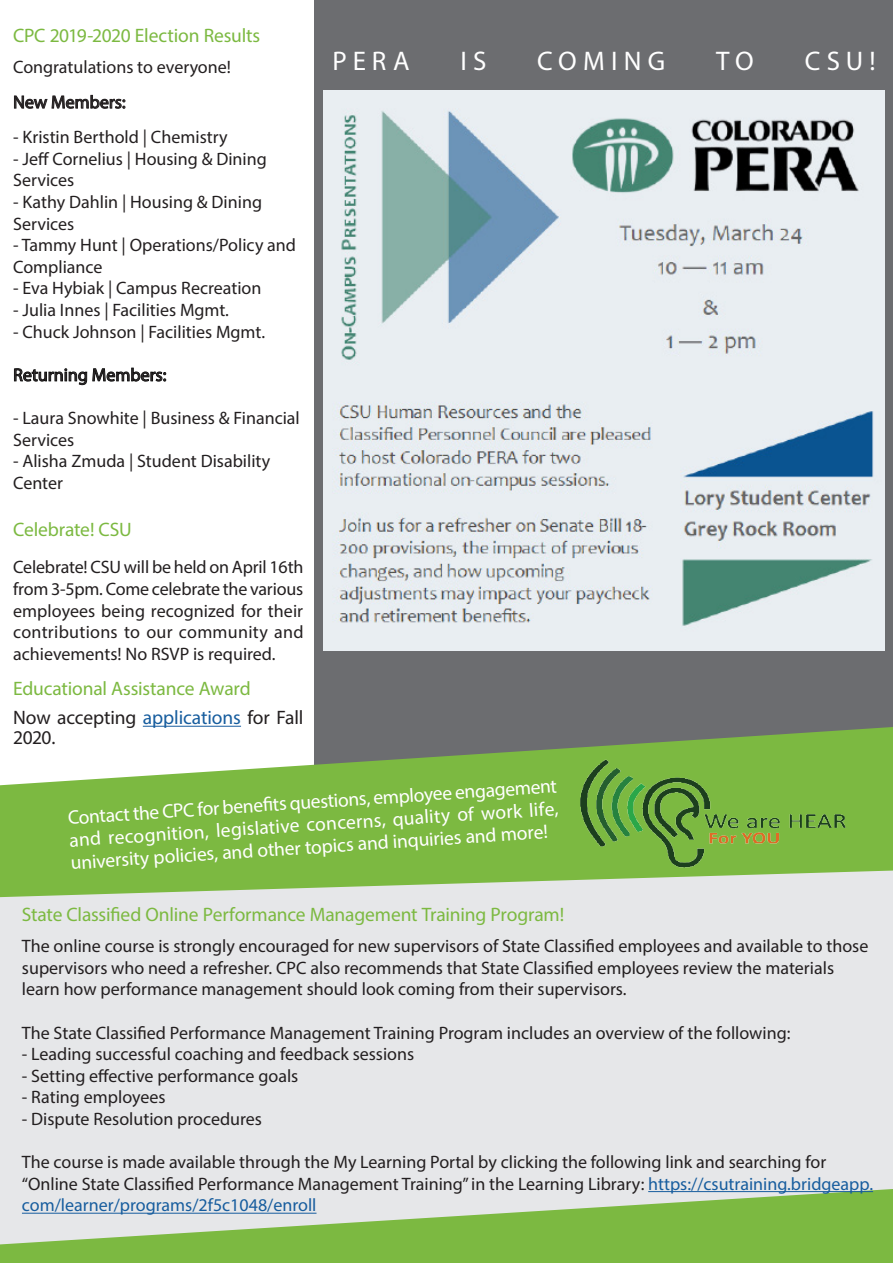
<style>
.page{position:relative;width:893px;height:1263px;background:#fff}
.page>*{position:absolute;margin:0;border:0;box-sizing:border-box;transform-origin:0 0}
.Head_back{font:27px "Myriad Pro";letter-spacing:.225em;color:#fff}
.ImageCaption_back{font:19.5px/22.5px "Myriad Pro";color:#fff;text-align:justify}
.Head1{font:19.5px "Myriad Pro";letter-spacing:-.01em;color:#7cb941}
.MainText{font:19.5px/19.5px "Myriad Pro";letter-spacing:-.005em;color:#231f20}
.Head1-2{font:18px/21.6px "Myriad Pro";color:#231f20}
.MainText-2{font:18px "Myriad Pro";color:#231f20}
.s1{color:#175d9e}
</style>
<div class="page">
<div style="left:314px;top:0;width:579px;height:800px;background:#6c6d70"></div>
<div style="left:0;top:802px;width:893px;height:461px;background:#e6e7e9"></div>
<svg style="left:0;top:726px;width:893px;height:171px;fill:#7cb941"></svg>
<svg style="left:0;top:1189px;width:893px;height:74px;fill:#7cb941"></svg>
<hr style="left:143px;top:726px;width:98px;height:1px;background:#175d9e">
<svg style="left:14px;top:94px;width:111px;height:15px"></svg>
<svg style="left:14px;top:367px;width:152px;height:19px"></svg>
<hr style="left:648px;top:1191px;width:225px;height:1px;background:#175d9e">
<hr style="left:22px;top:1213px;width:295px;height:1px;background:#175d9e">
<img style="left:574px;top:753px;width:276px;height:117px">
<img style="left:323px;top:91px;width:562px;height:559px">
<p class="Head1" style="left:13px;top:23px;width:249px">CPC 2019-2020 Election Results</p>
<p class="MainText-2" style="left:13px;top:56px;width:219px">Congratulations to everyone!</p>
<p class="MainText-2" style="left:13px;top:91px;width:114px">New Members:</p>
<p class="Head1-2" style="left:13px;top:126px;width:216px">- Kristin Berthold | Chemistry</p>
<p class="Head1-2" style="left:13px;top:148px;width:255px">- Jeff Cornelius | Housing &amp; Dining<br>Services</p>
<p class="Head1-2" style="left:13px;top:191px;width:250px">- Kathy Dahlin | Housing &amp; Dining<br>Services</p>
<p class="Head1-2" style="left:13px;top:234px;width:284px">- Tammy Hunt | Operations/Policy and<br>Compliance</p>
<p class="Head1-2" style="left:13px;top:277px;width:250px">- Eva Hybiak | Campus Recreation</p>
<p class="Head1-2" style="left:13px;top:299px;width:217px">- Julia Innes | Facilities Mgmt.</p>
<p class="Head1-2" style="left:13px;top:321px;width:253px">- Chuck Johnson | Facilities Mgmt.</p>
<p class="Head1-2" style="left:13px;top:364px;width:155px">Returning Members:</p>
<p class="Head1-2" style="left:13px;top:407px;width:288px">- Laura Snowhite | Business &amp; Financial<br>Services</p>
<p class="Head1-2" style="left:13px;top:450px;width:259px">- Alisha Zmuda | Student Disability<br>Center</p>
<p class="Head1" style="left:13px;top:517px;width:120px">Celebrate! CSU</p>
<p class="Head1-2" style="left:13px;top:556px;width:292px;text-align:justify">Celebrate! CSU will be held on April 16th from 3-5pm. Come celebrate the various employees being recognized for their contributions to our community and achievements! No RSVP is required.</p>
<p class="Head1" style="left:13px;top:676px;width:239px">Educational Assistance Award</p>
<p class="MainText" style="left:13px;top:708px;width:292px">Now accepting <span class="s1">applications</span> for Fall<br>2020.</p>
<p class="ImageCaption_back" style="left:67px;top:807px;width:492px;rotate:-4deg">Contact the CPC for benefi ts questions, employee engagement and recognition, legislative concerns, quality of work life, university policies, and other topics and inquiries and more!</p>
<p class="Head_back" style="left:333px;top:44px;width:79px">PERA</p>
<p class="Head_back" style="left:461px;top:44px;width:27px">IS</p>
<p class="Head_back" style="left:537px;top:44px;width:129px">COMING</p>
<p class="Head_back" style="left:716px;top:44px;width:39px">TO</p>
<p class="Head_back" style="left:805px;top:44px;width:72px">CSU!</p>
<p class="Head1" style="left:22px;top:902px;width:544px">State Classified Online Performance Management Training Program!</p>
<p class="Head1-2" style="left:22px;top:935px;width:848px">The online course is strongly encouraged for new supervisors of State Classified employees and available to those supervisors who need a refresher. CPC also recommends that State Classified employees review the materials learn how performance management should look coming from their supervisors.</p>
<p class="Head1-2" style="left:22px;top:1021px;width:770px">The State Classified Performance Management Training Program includes an overview of the following:</p>
<p class="Head1-2" style="left:22px;top:1043px;width:394px">- Leading successful coaching and feedback sessions</p>
<p class="Head1-2" style="left:22px;top:1065px;width:278px">- Setting effective performance goals</p>
<p class="Head1-2" style="left:22px;top:1086px;width:145px">- Rating employees</p>
<p class="Head1-2" style="left:22px;top:1108px;width:242px">- Dispute Resolution procedures</p>
<p class="Head1-2" style="left:22px;top:1151px;width:853px">The course is made available through the My Learning Portal by clicking the following link and searching for “Online State Classified Performance Management Training” in the Learning Library: <span class="s1">https://csutraining.bridgeapp. com/learner/programs/2f5c1048/enroll</span></p>
</div>
